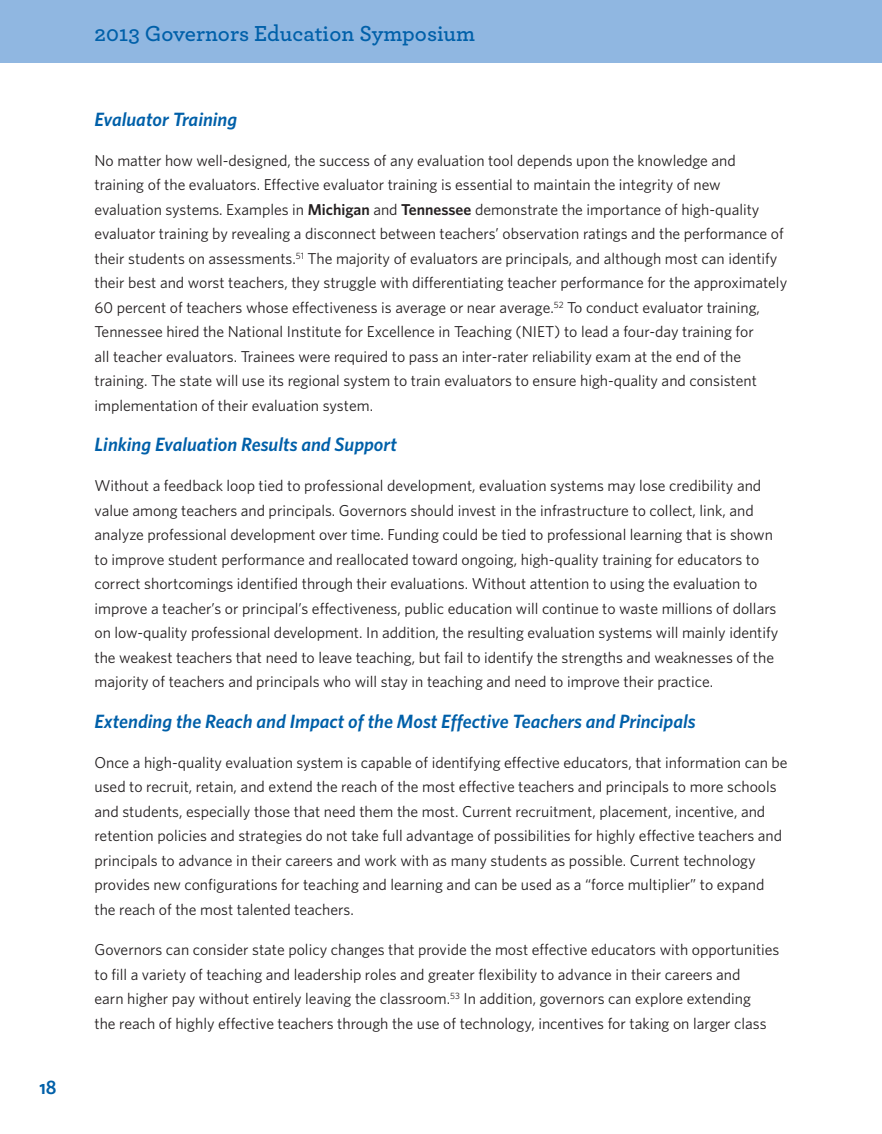
<style>
.page{position:relative;width:882px;height:1134px;background:#fff}
.page>*{position:absolute;margin:0;border:0;box-sizing:border-box;transform-origin:0 0}
.t1{font:600 22.75px "Archer";color:#0060a9}
.t2{font:italic 600 19.25px "Whitney HTF";color:#0060a9}
.t3{font:19.25px "Whitney HTF Semi Bold SC";color:#0060a9}
.t4{font:15.75px/24.5px "Whitney HTF";color:#231f20}
.s1{font-weight:600}
</style>
<div class="page">
<div style="left:0;top:0;width:882px;height:63px;background:#90b7e1"></div>
<p class="t3" style="left:39px;top:1076px;width:19px">18</p>
<h1 class="t1" style="left:94px;top:24px;width:382px">2013 Governors Education Symposium</h1>
<p class="t2" style="left:94px;top:112px;width:144px">Evaluator Training</p>
<p class="t4" style="left:94px;top:150px;width:694px">No matter how well-designed, the success of any evaluation tool depends upon the knowledge and training of the evaluators. Effective evaluator training is essential to maintain the integrity of new evaluation systems. Examples in <span class="s1">Michigan</span> and <span class="s1">Tennessee</span> demonstrate the importance of high-quality evaluator training by revealing a disconnect between teachers’ observation ratings and the performance of their students on assessments.<sup>51</sup> The majority of evaluators are principals, and although most can identify their best and worst teachers, they struggle with differentiating teacher performance for the approximately 60 percent of teachers whose effectiveness is average or near average.<sup>52</sup> To conduct evaluator training, Tennessee hired the National Institute for Excellence in Teaching (NIET) to lead a four-day training for<br>all teacher evaluators. Trainees were required to pass an inter-rater reliability exam at the end of the training. The state will use its regional system to train evaluators to ensure high-quality and consistent implementation of their evaluation system.</p>
<p class="t2" style="left:94px;top:437px;width:304px">Linking Evaluation Results and Support</p>
<p class="t4" style="left:94px;top:475px;width:685px">Without a feedback loop tied to professional development, evaluation systems may lose credibility and value among teachers and principals. Governors should invest in the infrastructure to collect, link, and analyze professional development over time. Funding could be tied to professional learning that is shown to improve student performance and reallocated toward ongoing, high-quality training for educators to correct shortcomings identified through their evaluations. Without attention to using the evaluation to improve a teacher’s or principal’s effectiveness, public education will continue to waste millions of dollars on low-quality professional development. In addition, the resulting evaluation systems will mainly identify the weakest teachers that need to leave teaching, but fail to identify the strengths and weaknesses of the majority of teachers and principals who will stay in teaching and need to improve their practice.</p>
<p class="t2" style="left:94px;top:714px;width:603px">Extending the Reach and Impact of the Most Effective Teachers and Principals</p>
<p class="t4" style="left:95px;top:752px;width:695px">Once a high-quality evaluation system is capable of identifying effective educators, that information can be used to recruit, retain, and extend the reach of the most effective teachers and principals to more schools and students, especially those that need them the most. Current recruitment, placement, incentive, and retention policies and strategies do not take full advantage of possibilities for highly effective teachers and principals to advance in their careers and work with as many students as possible. Current technology provides new configurations for teaching and learning and can be used as a “force multiplier” to expand the reach of the most talented teachers.</p>
<p class="t4" style="left:95px;top:939px;width:687px">Governors can consider state policy changes that provide the most effective educators with opportunities to fill a variety of teaching and leadership roles and greater flexibility to advance in their careers and<br>earn higher pay without entirely leaving the classroom.<sup>53</sup> In addition, governors can explore extending<br>the reach of highly effective teachers through the use of technology, incentives for taking on larger class</p>
</div>
